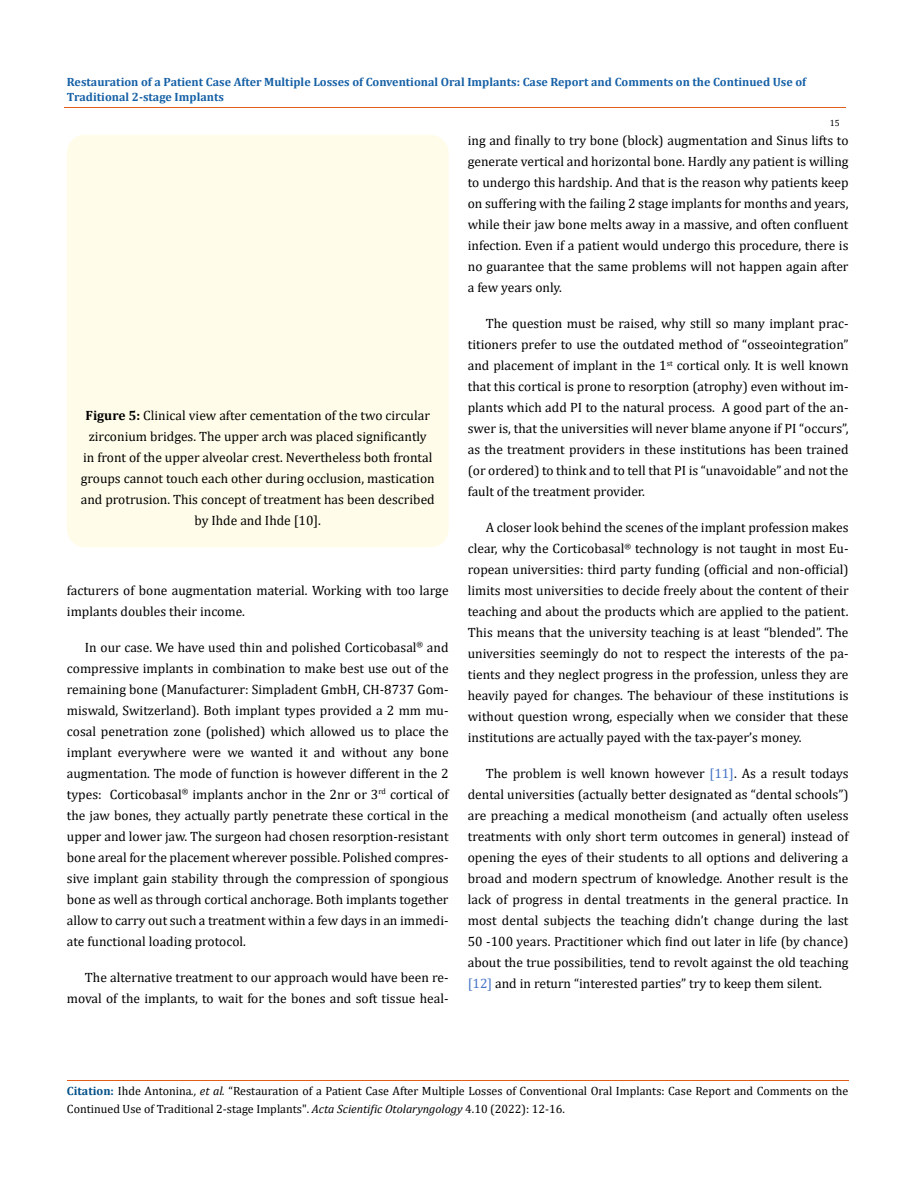
<style>
.page{position:relative;width:917px;height:1188px;background:#fff}
.page>*{position:absolute;margin:0;border:0;box-sizing:border-box;transform-origin:0 0}
.t1{font:13.5px/21px "Cambria";color:#000;text-align:justify}
.t2{font:12px/18px "Cambria";color:#000}
.t3{font:700 12px/15px "Cambria";color:#1560a6}
.t4{font:9px "Cambria";color:#000}
.s1{font-weight:700}
.s2{color:#4472c4}
.s3{font-weight:700;color:#035089}
.s4{font-style:italic}
</style>
<div class="page">
<div style="left:67px;top:135px;width:381px;height:412px;background:#fffde9;border-radius:18px"></div>
<hr style="left:64px;top:108px;width:781px;height:1px;background:#e05d1a">
<hr style="left:67px;top:1080px;width:781px;height:1px;background:#e05d1a">
<p class="t3" style="left:67px;top:74px;width:740px">Restauration of a Patient Case After Multiple Losses of Conventional Oral Implants: Case Report and Comments on the Continued Use of<br>Traditional 2-stage Implants</p>
<p class="t4" style="left:829px;top:118px;width:11px">15</p>
<p class="t1" style="left:81px;top:405px;width:355px;text-align:center"><span class="s1">Figure 5:</span> Clinical view after cementation of the two circular zirconium bridges. The upper arch was placed significantly<br>in front of the upper alveolar crest. Nevertheless both frontal groups cannot touch each other during occlusion, mastication and protrusion. This concept of treatment has been described by Ihde and Ihde [10].</p>
<p class="t1" style="left:67px;top:580px;width:383px">facturers of bone augmentation material. Working with too large implants doubles their income.</p>
<p class="t1" style="left:67px;top:637px;width:383px;text-indent:18px">In our case. We have used thin and polished Corticobasal<sup>®</sup> and compressive implants in combination to make best use out of the remaining bone (Manufacturer: Simpladent GmbH, CH-8737 Gom&shy;miswald, Switzerland). Both implant types provided a 2 mm mu&shy;cosal penetration zone (polished) which allowed us to place the implant everywhere were we wanted it and without any bone augmentation. The mode of function is however different in the 2 types: Corticobasal<sup>®</sup> implants anchor in the 2nr or 3<sup>rd</sup> cortical of the jaw bones, they actually partly penetrate these cortical in the upper and lower jaw. The surgeon had chosen resorption-resistant bone areal for the placement wherever possible. Polished compres&shy;sive implant gain stability through the compression of spongious bone as well as through cortical anchorage. Both implants together allow to carry out such a treatment within a few days in an immedi&shy;ate functional loading protocol.</p>
<p class="t1" style="left:67px;top:967px;width:383px;text-align:right">The alternative treatment to our approach would have been re&shy;moval of the implants, to wait for the bones and soft tissue heal-</p>
<p class="t1" style="left:468px;top:130px;width:382px">ing and finally to try bone (block) augmentation and Sinus lifts to generate vertical and horizontal bone. Hardly any patient is willing to undergo this hardship. And that is the reason why patients keep on suffering with the failing 2 stage implants for months and years, while their jaw bone melts away in a massive, and often confluent infection. Even if a patient would undergo this procedure, there is no guarantee that the same problems will not happen again after a few years only.</p>
<p class="t1" style="left:468px;top:313px;width:382px;text-indent:18px">The question must be raised, why still so many implant prac&shy;titioners prefer to use the outdated method of “osseointegration” and placement of implant in the 1<sup>st</sup> cortical only. It is well known that this cortical is prone to resorption (atrophy) even without im&shy;plants which add PI to the natural process. A good part of the an&shy;swer is, that the universities will never blame anyone if PI “occurs”, as the treatment providers in these institutions has been trained (or ordered) to think and to tell that PI is “unavoidable” and not the fault of the treatment provider.</p>
<p class="t1" style="left:468px;top:517px;width:382px;text-indent:18px">A closer look behind the scenes of the implant profession makes clear, why the Corticobasal<sup>®</sup> technology is not taught in most Eu&shy;ropean universities: third party funding (official and non-official) limits most universities to decide freely about the content of their teaching and about the products which are applied to the patient.<br>This means that the university teaching is at least “blended”. The universities seemingly do not to respect the interests of the pa&shy;tients and they neglect progress in the profession, unless they are heavily payed for changes. The behaviour of these institutions is without question wrong, especially when we consider that these institutions are actually payed with the tax-payer’s money.</p>
<p class="t1" style="left:468px;top:763px;width:382px;text-indent:18px">The problem is well known however <span class="s2">[11]</span>. As a result todays dental universities (actually better designated as “dental schools”) are preaching a medical monotheism (and actually often useless treatments with only short term outcomes in general) instead of opening the eyes of their students to all options and delivering a broad and modern spectrum of knowledge. Another result is the lack of progress in dental treatments in the general practice. In most dental subjects the teaching didn’t change during the last 50 -100 years. Practitioner which find out later in life (by chance) about the true possibilities, tend to revolt against the old teaching <span class="s2">[12]</span> and in return “interested parties” try to keep them silent.</p>
<p class="t2" style="left:67px;top:1082px;width:783px"><span class="s3">Citation:</span> Ihde Antonina<span class="s4">., et al.</span> “Restauration of a Patient Case After Multiple Losses of Conventional Oral Implants: Case Report and Comments on the<br>Continued Use of Traditional 2-stage Implants". <span class="s4">Acta Scientific Otolaryngology</span> 4.10 (2022): 12-16.</p>
</div>
